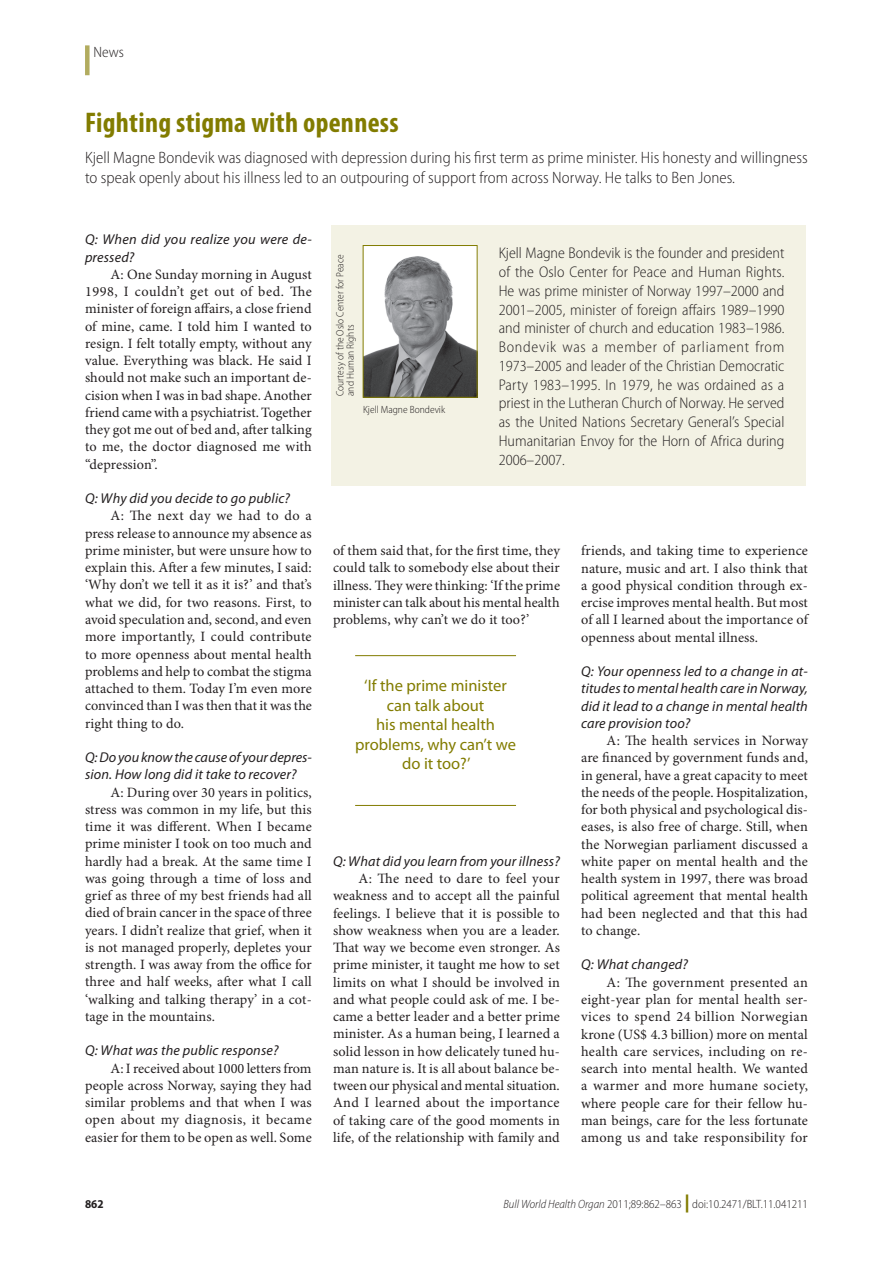
<style>
.page{position:relative;width:893px;height:1263px;background:#fff}
.page>*{position:absolute;margin:0;border:0;box-sizing:border-box;transform-origin:0 0}
.t1{font:700 condensed 28.5px "Myriad Pro";letter-spacing:.01em;color:#827c00}
.t2{font:300 semi-condensed 16.5px/19.5px "Myriad Pro";letter-spacing:.005em;color:#231f20}
.t3{font:16.5px/19.5px "Myriad Pro";color:#827c00;text-align:center}
.t4{font:300 semi-condensed 15.45px "Myriad Pro";color:#231f20}
.t5{font:300 semi-condensed 15.45px "Myriad Pro";letter-spacing:.05em;color:#231f20}
.t6{font:300 semi-condensed 15px "Myriad Pro";color:#231f20}
.t7{font:14.25px/17.2px "Minion Pro";letter-spacing:.01em;color:#231f20;text-align:justify}
.t8{font:italic 14.25px/17.2px "Myriad Pro";letter-spacing:.01em;color:#231f20}
.t9{font:14.25px "Minion Pro";letter-spacing:.04em;color:#231f20}
.t10{font:300 semi-condensed 12px "Myriad Pro";color:#231f20}
.t11{font:700 semi-condensed 12px "Myriad Pro";color:#231f20}
.t12{font:300 semi-condensed 10.5px/10.5px "Myriad Pro";color:#231f20}
.s1{font-style:italic}
.s2{font-weight:900;font-stretch:normal;font-size:18px;color:#827c00}
</style>
<div class="page">
<div style="left:331px;top:225px;width:475px;height:261px;background:#f3f2e4"></div>
<div style="left:85px;top:45px;width:5px;height:30px;background:#b2ac5f"></div>
<hr style="left:355px;top:655px;width:161px;height:1px;background:#827c00">
<hr style="left:355px;top:805px;width:161px;height:1px;background:#827c00">
<img style="left:365px;top:247px;width:110px;height:149px">
<div style="left:363px;top:245px;width:114px;height:153px;border:1px solid #827c00"></div>
<p class="t6" style="left:94px;top:44px;width:32px">News</p>
<h2 class="t1" style="left:85px;top:107px;width:315px">Fighting stigma with openness</h2>
<p class="t2" style="left:85px;top:148px;width:724px">Kjell Magne Bondevik was diagnosed with depression during his first term as prime minister. His honesty and willingness to speak openly about his illness led to an outpouring of support from across Norway. He talks to Ben Jones.</p>
<p class="t8" style="left:85px;top:231px;width:228px">Q: When did you realize you were de-</p>
<p class="t8" style="left:85px;top:248px;width:51px">pressed?</p>
<p class="t7" style="left:111px;top:266px;width:203px">A: One Sunday morning in August</p>
<p class="t9" style="left:85px;top:283px;width:228px">1998, I couldn’t get out of bed. The</p>
<p class="t7" style="left:85px;top:301px;width:228px">minister of foreign affairs, a close friend</p>
<p class="t7" style="left:85px;top:318px;width:228px">of mine, came. I told him I wanted to</p>
<p class="t7" style="left:85px;top:335px;width:228px">resign. I felt totally empty, without any</p>
<p class="t7" style="left:85px;top:353px;width:228px">value. Everything was black. He said I</p>
<p class="t7" style="left:85px;top:370px;width:228px">should not make such an important de-</p>
<p class="t7" style="left:85px;top:387px;width:228px">cision when I was in bad shape. Another</p>
<p class="t7" style="left:85px;top:404px;width:228px">friend came with a psychiatrist. Together</p>
<p class="t7" style="left:85px;top:422px;width:228px">they got me out of bed and, after talking</p>
<p class="t7" style="left:85px;top:439px;width:228px">to me, the doctor diagnosed me with</p>
<p class="t7" style="left:85px;top:456px;width:74px">“depression”.</p>
<p class="t8" style="left:85px;top:490px;width:207px">Q: Why did you decide to go public?</p>
<p class="t7" style="left:85px;top:508px;width:228px;text-indent:26px">A: The next day we had to do a press release to announce my absence as prime minister, but were unsure how to explain this. After a few minutes, I said: ‘Why don’t we tell it as it is?’ and that’s what we did, for two reasons. First, to avoid speculation and, second, and even more importantly, I could contribute to more openness about mental health problems and help to combat the stigma attached to them. Today I’m even more convinced than I was then that it was the right thing to do.</p>
<p class="t8" style="left:85px;top:749px;width:228px">Q: Do you know the cause of your depres&shy;sion. How long did it take to recover?</p>
<p class="t7" style="left:85px;top:784px;width:228px;text-indent:26px">A: During over 30 years in politics, stress was common in my life, but this time it was different. When I became prime minister I took on too much and hardly had a break. At the same time I was going through a time of loss and grief as three of my best friends had all died of brain cancer in the space of three years. I didn’t realize that grief, when it is not managed properly, depletes your strength. I was away from the office for three and half weeks, after what I call ‘walking and talking therapy’ in a cot&shy;tage in the mountains.</p>
<p class="t8" style="left:85px;top:1042px;width:195px">Q: What was the public response?</p>
<p class="t7" style="left:85px;top:1060px;width:228px;text-indent:26px">A: I received about 1000 letters from people across Norway, saying they had similar problems and that when I was open about my diagnosis, it became easier for them to be open as well. Some</p>
<p class="t12" style="left:335px;top:396px;width:143px;rotate:-90deg">Courtesy of the Oslo Center for Peace and Human Rights</p>
<p class="t12" style="left:363px;top:404px;width:83px">Kjell Magne Bondevik</p>
<p class="t4" style="left:499px;top:245px;width:287px">Kjell Magne Bondevik is the founder and president</p>
<p class="t4" style="left:499px;top:263px;width:287px">of the Oslo Center for Peace and Human Rights.</p>
<p class="t4" style="left:499px;top:282px;width:287px">He was prime minister of Norway 1997–2000 and</p>
<p class="t4" style="left:499px;top:301px;width:287px">2001–2005, minister of foreign affairs 1989–1990</p>
<p class="t4" style="left:499px;top:320px;width:287px">and minister of church and education 1983–1986.</p>
<p class="t5" style="left:499px;top:339px;width:287px">Bondevik was a member of parliament from</p>
<p class="t4" style="left:499px;top:357px;width:287px">1973–2005 and leader of the Christian Democratic</p>
<p class="t4" style="left:499px;top:376px;width:287px">Party 1983–1995. In 1979, he was ordained as a</p>
<p class="t4" style="left:499px;top:395px;width:287px">priest in the Lutheran Church of Norway. He served</p>
<p class="t4" style="left:499px;top:414px;width:287px">as the United Nations Secretary General’s Special</p>
<p class="t4" style="left:499px;top:432px;width:287px">Humanitarian Envoy for the Horn of Africa during</p>
<p class="t4" style="left:499px;top:451px;width:68px">2006–2007.</p>
<p class="t7" style="left:333px;top:543px;width:228px">of them said that, for the first time, they</p>
<p class="t7" style="left:581px;top:543px;width:228px">friends, and taking time to experience</p>
<p class="t7" style="left:333px;top:560px;width:228px">could talk to somebody else about their illness. They were thinking: ‘If the prime minister can talk about his mental health problems, why can’t we do it too?’</p>
<p class="t7" style="left:581px;top:560px;width:228px">nature, music and art. I also think that a good physical condition through ex&shy;ercise improves mental health. But most of all I learned about the importance of openness about mental illness.</p>
<p class="t8" style="left:581px;top:663px;width:228px;text-align:justify">Q: Your openness led to a change in at&shy;titudes to mental health care in Norway, did it lead to a change in mental health care provision too?</p>
<p class="t7" style="left:581px;top:732px;width:228px;text-indent:26px">A: The health services in Norway are financed by government funds and, in general, have a great capacity to meet the needs of the people. Hospitalization, for both physical and psychological dis&shy;eases, is also free of charge. Still, when the Norwegian parliament discussed a white paper on mental health and the health system in 1997, there was broad political agreement that mental health had been neglected and that this had to change.</p>
<p class="t8" style="left:581px;top:956px;width:108px">Q: What changed?</p>
<p class="t7" style="left:581px;top:974px;width:228px;text-indent:26px">A: The government presented an eight-year plan for mental health ser&shy;vices to spend 24 billion Norwegian krone (US$ 4.3 billion) more on mental health care services, including on re&shy;search into mental health. We wanted a warmer and more humane society, where people care for their fellow hu&shy;man beings, care for the less fortunate among us and take responsibility for</p>
<p class="t3" style="left:355px;top:676px;width:162px">‘If the prime minister can talk about<br>his mental health problems, why can’t we do it too?’</p>
<p class="t8" style="left:333px;top:853px;width:228px">Q: What did you learn from your illness?</p>
<p class="t7" style="left:333px;top:870px;width:228px;text-indent:26px">A: The need to dare to feel your weakness and to accept all the painful feelings. I believe that it is possible to show weakness when you are a leader.<br>That way we become even stronger. As prime minister, it taught me how to set limits on what I should be involved in and what people could ask of me. I be&shy;came a better leader and a better prime minister. As a human being, I learned a solid lesson in how delicately tuned hu&shy;man nature is. It is all about balance be&shy;tween our physical and mental situation.<br>And I learned about the importance of taking care of the good moments in life, of the relationship with family and</p>
<p class="t11" style="left:85px;top:1197px;width:20px">862</p>
<p class="t10" style="left:503px;top:1198px;width:306px"><span class="s1">Bull World Health Organ</span> 2011;89:862–863 <span class="s2">|</span> doi:10.2471/BLT.11.041211</p>
</div>
